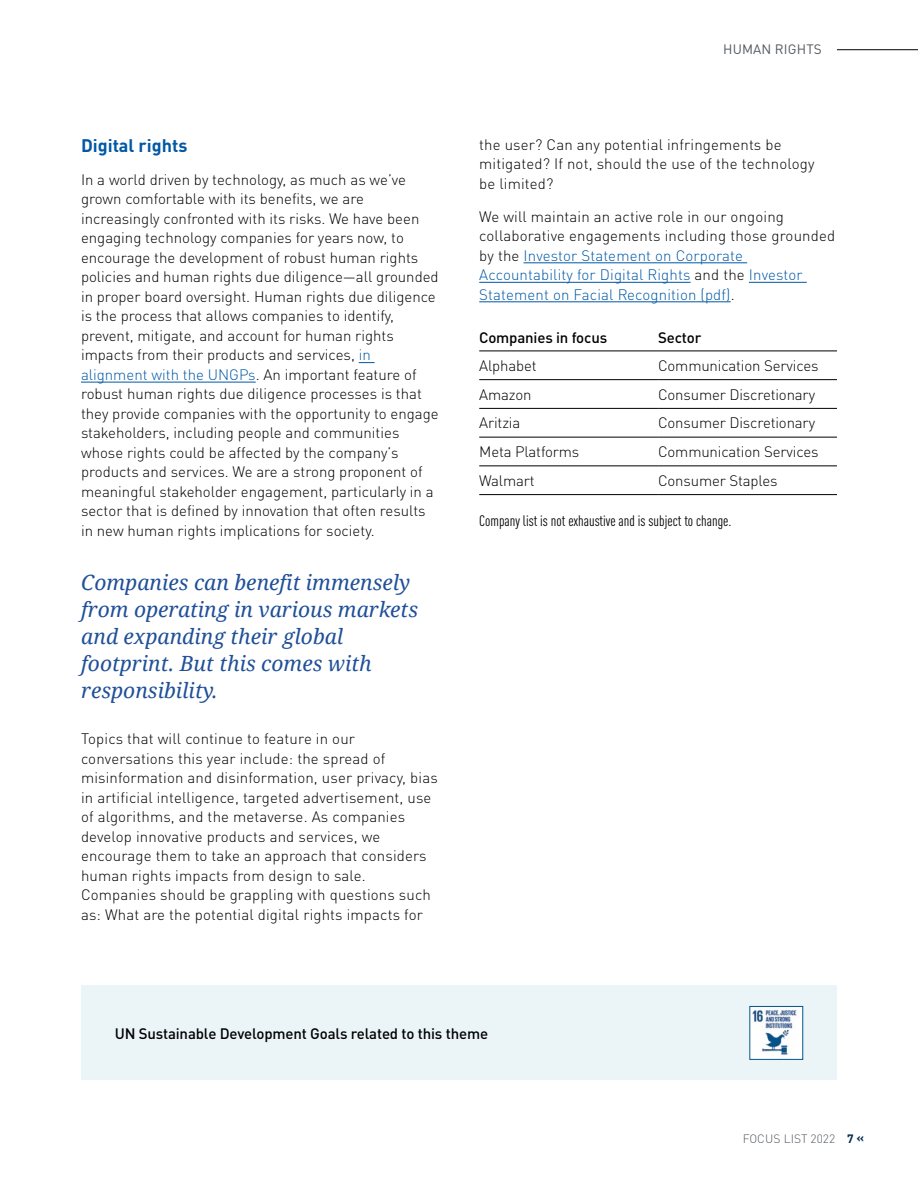
<style>
.page{position:relative;width:918px;height:1188px;background:#fff}
.page>*{position:absolute;margin:0;border:0;box-sizing:border-box;transform-origin:0 0}
.Call_out{font:italic 21px/27px "Droid Serif";color:#205098}
.Subhead3_2c{font:700 18px "DIN Pro";color:#0058a6}
.Text_2c{font:300 15px/19.5px "DIN Pro";color:#000}
.Text_2c-2{font:300 15px/19.5px "DIN Pro";letter-spacing:.01em;color:#0058a6}
.Table_inset_text{font:300 15px "DIN Pro";letter-spacing:-.01em;color:#000}
.Footnotes_2c{font:condensed 15px "DIN Pro";color:#000}
.UN_text{font:500 15px "DIN Pro";letter-spacing:-.01em;color:#000}
.Body_copy{font:500 15px "DIN Pro";letter-spacing:-.01em;color:#000}
.t1{font:13.5px "DIN Pro";letter-spacing:.01em;color:#53595f}
.t2{font:300 12px "DIN Pro";color:#53595f}
.s1{color:#0058a6}
.s2{color:#000}
.s3{font-weight:700;color:#002d50}
</style>
<div class="page">
<hr style="left:837px;top:49px;width:81px;height:1px;background:#000">
<svg style="left:359px;top:362px;width:16px;height:1px"></svg>
<hr style="left:81px;top:382px;width:175px;height:1px;background:#0058a6">
<hr style="left:524px;top:263px;width:223px;height:1px;background:#0058a6">
<hr style="left:479px;top:282px;width:212px;height:1px;background:#0058a6">
<hr style="left:749px;top:282px;width:58px;height:1px;background:#0058a6">
<hr style="left:479px;top:302px;width:252px;height:1px;background:#0058a6">
<hr style="left:479px;top:351px;width:179px;height:1px;background:#000">
<hr style="left:658px;top:351px;width:179px;height:1px;background:#000">
<hr style="left:479px;top:379px;width:179px;height:1px;background:#000">
<hr style="left:658px;top:379px;width:179px;height:1px;background:#000">
<hr style="left:479px;top:408px;width:179px;height:1px;background:#000">
<hr style="left:658px;top:408px;width:179px;height:1px;background:#000">
<hr style="left:479px;top:437px;width:179px;height:1px;background:#000">
<hr style="left:658px;top:437px;width:179px;height:1px;background:#000">
<hr style="left:479px;top:494px;width:179px;height:1px;background:#000">
<hr style="left:658px;top:494px;width:179px;height:1px;background:#000">
<hr style="left:479px;top:466px;width:179px;height:1px;background:#000">
<hr style="left:658px;top:466px;width:179px;height:1px;background:#000">
<div style="left:81px;top:986px;width:756px;height:94px;background:#ebf5f8"></div>
<img style="left:751px;top:1008px;width:50px;height:50px">
<div style="left:749px;top:1006px;width:54px;height:54px;border:1px solid #00558a"></div>
<p class="Subhead3_2c" style="left:81px;top:131px;width:108px">Digital rights</p>
<p class="Text_2c" style="left:81px;top:169px;width:359px">In a world driven by technology, as much as we’ve grown comfortable with its benefits, we are increasingly confronted with its risks. We have been engaging technology companies for years now, to encourage the development of robust human rights policies and human rights due diligence—all grounded in proper board oversight. Human rights due diligence is the process that allows companies to identify, prevent, mitigate, and account for human rights impacts from their products and services, <span class="s1">in alignment with the UNGPs</span>. An important feature of robust human rights due diligence processes is that they provide companies with the opportunity to engage stakeholders, including people and communities whose rights could be affected by the company’s products and services. We are a strong proponent of meaningful stakeholder engagement, particularly in a sector that is defined by innovation that often results in new human rights implications for society.</p>
<p class="Call_out" style="left:81px;top:568px;width:338px">Companies can benefit immensely from operating in various markets and expanding their global footprint. But this comes with responsibility.</p>
<p class="Text_2c" style="left:81px;top:728px;width:358px">Topics that will continue to feature in our conversations this year include: the spread of misinformation and disinformation, user privacy, bias in artificial intelligence, targeted advertisement, use of algorithms, and the metaverse. As companies develop innovative products and services, we encourage them to take an approach that considers human rights impacts from design to sale.<br>Companies should be grappling with questions such as: What are the potential digital rights impacts for</p>
<p class="t1" style="left:723px;top:39px;width:99px">HUMAN RIGHTS</p>
<p class="Text_2c" style="left:479px;top:134px;width:337px">the user? Can any potential infringements be mitigated? If not, should the use of the technology be limited?</p>
<p class="Text_2c-2" style="left:479px;top:206px;width:357px"><span class="s2">We will maintain an active role in our ongoing collaborative engagements including those grounded by the</span> Investor Statement on Corporate Accountability for Digital Rights <span class="s2">and the</span> Investor Statement on Facial Recognition (pdf)<span class="s2">.</span></p>
<p class="Body_copy" style="left:479px;top:326px;width:129px">Companies in focus</p>
<p class="Body_copy" style="left:658px;top:326px;width:45px">Sector</p>
<p class="Table_inset_text" style="left:479px;top:354px;width:59px">Alphabet</p>
<p class="Table_inset_text" style="left:658px;top:354px;width:162px">Communication Services</p>
<p class="Table_inset_text" style="left:479px;top:383px;width:54px">Amazon</p>
<p class="Table_inset_text" style="left:658px;top:383px;width:159px">Consumer Discretionary</p>
<p class="Table_inset_text" style="left:479px;top:412px;width:43px">Aritzia</p>
<p class="Table_inset_text" style="left:658px;top:412px;width:159px">Consumer Discretionary</p>
<p class="Table_inset_text" style="left:479px;top:440px;width:102px">Meta Platforms</p>
<p class="Table_inset_text" style="left:658px;top:440px;width:162px">Communication Services</p>
<p class="Table_inset_text" style="left:479px;top:469px;width:57px">Walmart</p>
<p class="Table_inset_text" style="left:658px;top:469px;width:121px">Consumer Staples</p>
<p class="Footnotes_2c" style="left:479px;top:510px;width:254px">Company list is not exhaustive and is subject to change.</p>
<p class="UN_text" style="left:115px;top:1022px;width:375px">UN Sustainable Development Goals related to this theme</p>
<p class="t2" style="left:743px;top:1130px;width:16px">Focus</p>
<p class="t2" style="left:784px;top:1130px;width:82px">List 2022 <span class="s3">7 «</span></p>
</div>
